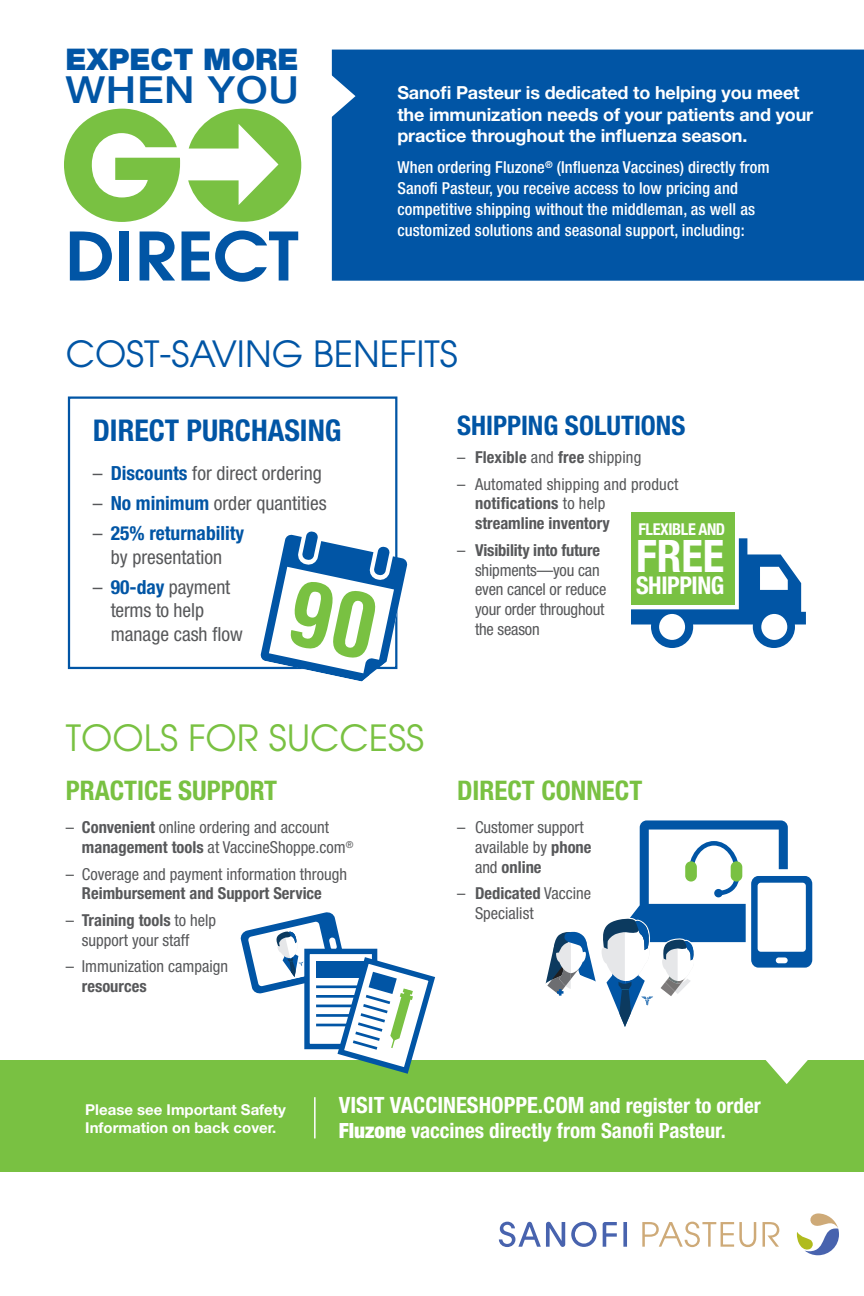
<style>
.page{position:relative;width:864px;height:1296px;background:#fff}
.page>*{position:absolute;margin:0;border:0;box-sizing:border-box;transform-origin:0 0}
.t1{font:600 66.3px "Avant Garde";color:#0155a5;scale:1.07 1}
.t2{font:700 condensed 44.55px "Helvetica Neue";color:#fff}
.t3{font:500 37.35px "Helvetica Neue LT Pro";letter-spacing:.015em;color:#0155a5;scale:1.13 1}
.t4{font:36px "Avant Garde";color:#0155a5}
.t5{font:36px "Avant Garde";color:#79c142}
.t6{font:700 condensed 30px "Helvetica Neue LT Std";color:#0155a5}
.t7{font:900 29.85px "Helvetica Neue LT Pro";color:#0155a5}
.t8{font:700 condensed 27px "Helvetica Neue LT Std";color:#79c142}
.t9{font:700 condensed 27px "Helvetica Neue LT Std";color:#0155a5}
.t10{font:700 condensed 24.3px "Helvetica Neue";letter-spacing:-.02em;color:#fff}
.t11{font:700 condensed 22.5px "Helvetica Neue LT Std";color:#fff}
.t12{font:700 condensed 21px "Helvetica Neue LT Std";color:#fff}
.t13{font:condensed 19.5px/23.4px "Helvetica Neue LT Std";color:#57585a}
.t14{font:700 condensed 19.5px/23.4px "Helvetica Neue LT Std";color:#0155a5;text-align:center}
.t15{font:700 18px/21.6px "Helvetica Neue LT Pro";letter-spacing:-.01em;color:#fff}
.t16{font:condensed 16.5px/19.8px "Helvetica Neue LT Std";color:#57585a}
.t17{font:500 condensed 16.5px/21px "Helvetica Neue LT Pro";letter-spacing:.005em;color:#fff}
.t18{font:700 condensed 16.2px "Helvetica Neue";letter-spacing:-.025em;color:#fff}
.t19{font:700 15px/18px "Helvetica Neue LT Pro";color:#fff}
.s1{font-weight:700;color:#0155a5}
.s2{font-weight:400;color:#57585a}
.s3{font-weight:700}
.s4{font-size:21px}
.s5{font-weight:900}
</style>
<div class="page">
<div style="left:332px;top:50px;width:532px;height:231px;background:#0155a5"></div>
<svg style="left:188px;top:109px;width:113px;height:113px"></svg>
<svg style="left:64px;top:109px;width:116px;height:113px"></svg>
<div style="left:631px;top:512px;width:103px;height:93px;background:#79c142"></div>
<svg style="left:631px;top:538px;width:175px;height:110px"></svg>
<div style="left:0;top:1060px;width:864px;height:111px;background:#79c142"></div>
<svg style="left:240px;top:912px;width:195px;height:162px"></svg>
<svg style="left:499px;top:1222px;width:128px;height:25px"></svg>
<svg style="left:797px;top:1213px;width:42px;height:42px"></svg>
<svg style="left:642px;top:1222px;width:114px;height:25px"></svg>
<svg style="left:763px;top:1222px;width:16px;height:25px"></svg>
<div style="left:68px;top:396px;width:329px;height:273px;border:2px solid #0155a5"></div>
<hr style="left:314px;top:1097px;width:2px;height:41px;background:#fff">
<svg style="left:331px;top:54px;width:25px;height:84px"></svg>
<svg style="left:545px;top:820px;width:268px;height:264px"></svg>
<svg style="left:260px;top:531px;width:148px;height:151px"></svg>
<p class="t7" style="left:65px;top:41px;width:235px">EXPECT MORE</p>
<p class="t3" style="left:65px;top:67px;width:208px">WHEN YOU</p>
<p class="t1" style="left:65px;top:213px;width:220px">DIRECT</p>
<p class="t15" style="left:397px;top:81px;width:417px">Sanofi Pasteur is dedicated to helping you meet the immunization needs of your patients and your practice throughout the influenza season.</p>
<p class="t17" style="left:397px;top:157px;width:374px">When ordering Fluzone<sup>®</sup> (Influenza Vaccines) directly from Sanofi Pasteur, you receive access to low pricing and competitive shipping without the middleman, as well as customized solutions and seasonal support, including:</p>
<p class="t4" style="left:66px;top:331px;width:394px">COST-SAVING BENEFITS</p>
<p class="t6" style="left:93px;top:412px;width:250px">DIRECT PURCHASING</p>
<p class="t13" style="left:93px;top:461px;width:231px">– <span class="s1">Discounts</span> for direct ordering</p>
<p class="t13" style="left:93px;top:492px;width:236px">– <span class="s1">No minimum</span> order quantities</p>
<p class="t14" style="left:93px;top:522px;width:153px"><span class="s2">–</span> 25% returnability <span class="s2">by presentation</span></p>
<p class="t13" style="left:111px;top:575px;width:134px;text-indent:-18px">– <span class="s1">90-day</span> payment terms to help manage cash flow</p>
<p class="t5" style="left:66px;top:716px;width:360px">TOOLS FOR SUCCESS</p>
<p class="t9" style="left:457px;top:409px;width:230px">SHIPPING SOLUTIONS</p>
<p class="t16" style="left:457px;top:447px;width:186px">– <span class="s3">Flexible</span> and <span class="s3">free</span> shipping</p>
<p class="t16" style="left:475px;top:474px;width:205px;text-indent:-18px">– Automated shipping and product <span class="s3">notifications</span> to help <span class="s3">streamline inventory</span></p>
<p class="t16" style="left:475px;top:540px;width:133px;text-indent:-18px">– <span class="s3">Visibility into future </span>shipments—you can even cancel or reduce your order throughout the season</p>
<p class="t18" style="left:638px;top:516px;width:88px">FLEXIBLE AND</p>
<p class="t2" style="left:636px;top:519px;width:90px">FREE</p>
<p class="t10" style="left:636px;top:565px;width:90px">SHIPPING</p>
<p class="t8" style="left:66px;top:774px;width:213px">PRACTICE SUPPORT</p>
<p class="t8" style="left:457px;top:774px;width:187px">DIRECT CONNECT</p>
<p class="t16" style="left:82px;top:817px;width:273px;text-indent:-16px">– <span class="s3">Convenient</span> online ordering and account <span class="s3">management tools</span> at VaccineShoppe.com<sup>®</sup></p>
<p class="t16" style="left:66px;top:864px;width:283px;text-align:center">– Coverage and payment information through<br><span class="s3">Reimbursement and Support Service</span></p>
<p class="t16" style="left:82px;top:910px;width:136px;text-indent:-16px">– <span class="s3">Training tools</span> to help support your staff</p>
<p class="t16" style="left:82px;top:957px;width:148px;text-indent:-16px">– Immunization campaign <span class="s3">resources</span></p>
<p class="t16" style="left:475px;top:817px;width:118px;text-indent:-18px">– Customer support available by <span class="s3">phone </span>and <span class="s3">online</span></p>
<p class="t16" style="left:475px;top:884px;width:118px;text-indent:-18px">– <span class="s3">Dedicated</span> Vaccine<br>Specialist</p>
<p class="t19" style="left:85px;top:1101px;width:202px">Please see Important Safety<br>Information on back cover.</p>
<p class="t11" style="left:339px;top:1092px;width:424px">VISIT VACCINESHOPPE.COM <span class="s4">and register to order</span></p>
<p class="t12" style="left:339px;top:1118px;width:388px"><span class="s5">Fluzone</span> vaccines directly from Sanofi Pasteur.</p>
</div>
